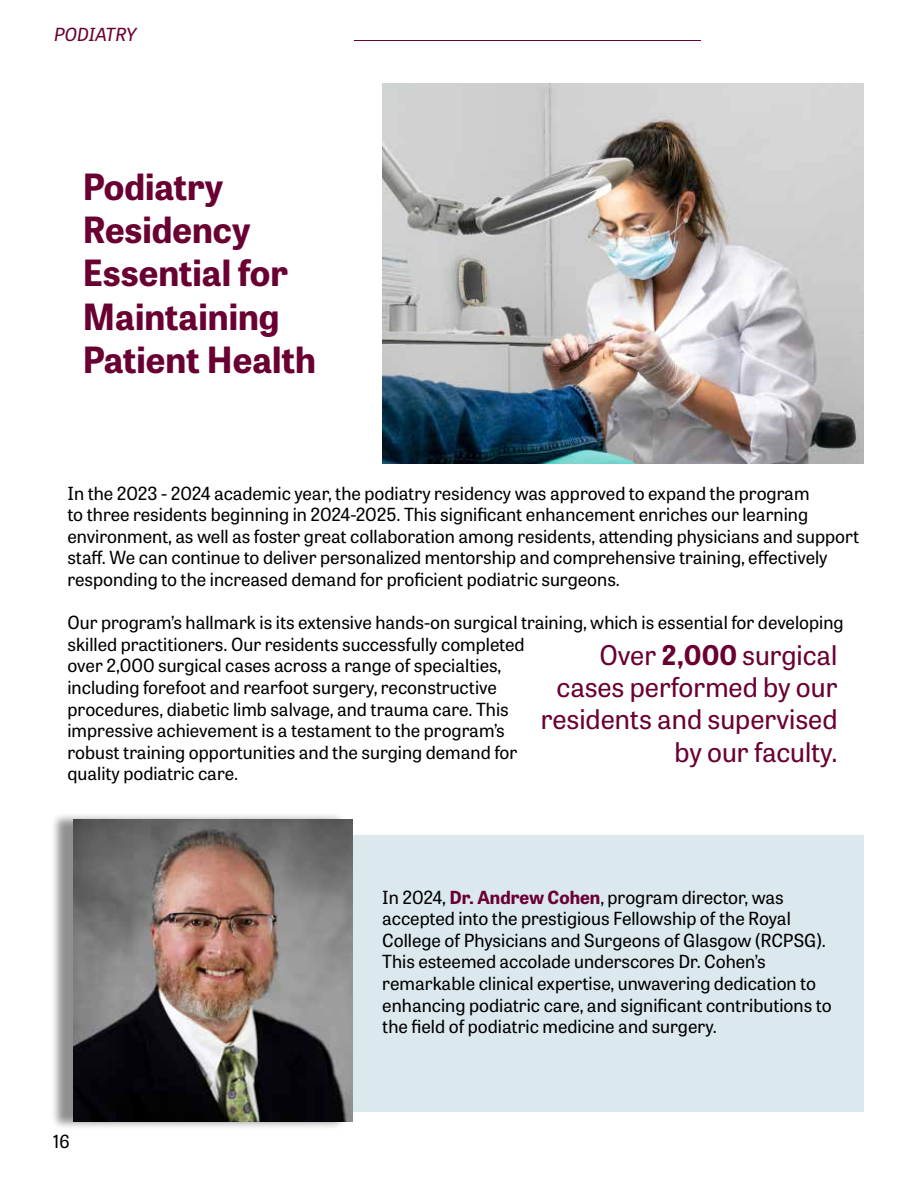
<style>
.page{position:relative;width:918px;height:1188px;background:#fff}
.page>*{position:absolute;margin:0;border:0;box-sizing:border-box;transform-origin:0 0}
.t1{font:700 36px/43.2px "Tablet Gothic";color:#6a0032}
.t2{font:27px/32.4px "Tablet Gothic";color:#6a0032;text-align:right}
.t3{font:18px/21.6px "Tablet Gothic";color:#000}
.t4{font:italic 18px "Tablet Gothic";color:#6a0032}
.s1{font-weight:700}
.s2{font-weight:700;color:#6a0032}
</style>
<div class="page">
<div style="left:93px;top:835px;width:771px;height:276px;background:#dbe8ee"></div>
<div style="left:50px;top:812px;width:296px;height:318px;background:#000;opacity:.44"></div>
<img style="left:73px;top:820px;width:280px;height:302px">
<img style="left:382px;top:84px;width:482px;height:380px">
<p class="t4" style="left:54px;top:22px;width:84px">PODIATRY</p>
<h1 class="t1" style="left:82px;top:164px;width:235px">Podiatry<br>Residency<br>Essential for<br>Maintaining<br>Patient Health</h1>
<p class="t3" style="left:68px;top:481px;width:793px">In the 2023 - 2024 academic year, the podiatry residency was approved to expand the program<br>to three residents beginning in 2024-2025. This significant enhancement enriches our learning environment, as well as foster great collaboration among residents, attending physicians and support staff. We can continue to deliver personalized mentorship and comprehensive training, effectively responding to the increased demand for proficient podiatric surgeons.</p>
<p class="t3" style="left:68px;top:611px;width:778px">Our program’s hallmark is its extensive hands-on surgical training, which is essential for developing skilled practitioners. Our residents successfully completed<br>over 2,000 surgical cases across a range of specialties,<br>including forefoot and rearfoot surgery, reconstructive<br>procedures, diabetic limb salvage, and trauma care. This<br>impressive achievement is a testament to the program’s<br>robust training opportunities and the surging demand for<br>quality podiatric care.</p>
<h2 class="t2" style="left:541px;top:637px;width:298px">Over <span class="s1">2,000</span> surgical cases performed by our residents and supervised by our faculty.</h2>
<p class="t3" style="left:53px;top:1129px;width:18px">16</p>
<p class="t3" style="left:382px;top:885px;width:451px">In 2024, <span class="s2">Dr. Andrew Cohen</span>, program director, was accepted into the prestigious Fellowship of the Royal College of Physicians and Surgeons of Glasgow (RCPSG).<br>This esteemed accolade underscores Dr. Cohen’s remarkable clinical expertise, unwavering dedication to enhancing podiatric care, and significant contributions to the field of podiatric medicine and surgery.</p>
</div>
